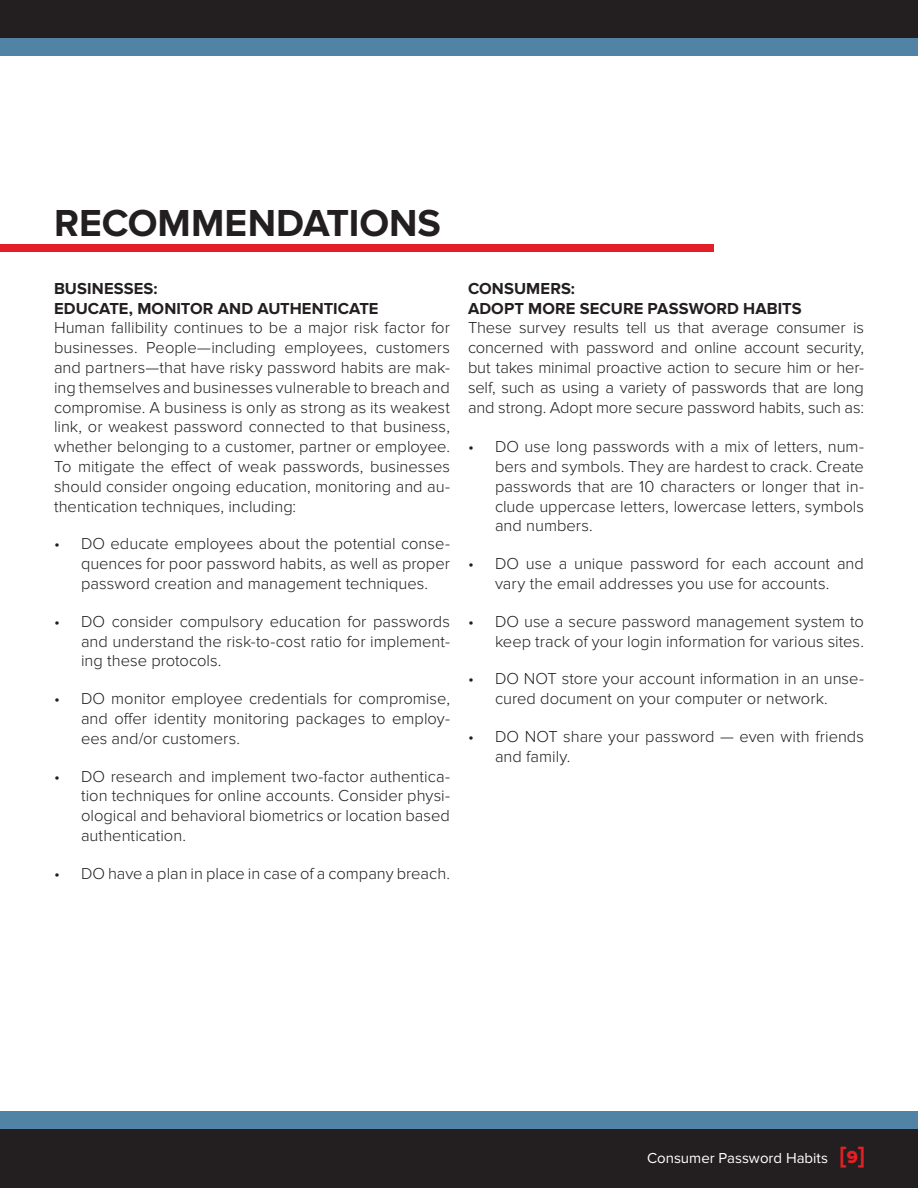
<style>
.page{position:relative;width:918px;height:1188px;background:#fff}
.page>*{position:absolute;margin:0;border:0;box-sizing:border-box;transform-origin:0 0}
.t1{font:700 39px "Proxima Nova";color:#231f20}
.Body{font:300 16.5px/19.8px "Proxima Nova";color:#231f20;text-align:justify}
.Body-2{font:700 16.5px "Proxima Nova";letter-spacing:.005em;color:#231f20}
.t2{font:15px "Proxima Nova";color:#fff}
.s1{font-family:"Proxima Nova Extrabld";font-size:24px;color:#e41f25}
.s2{font-family:"Proxima Nova Extrabld";font-size:18px;color:#e41f25}
</style>
<div class="page">
<div style="left:0;top:0;width:918px;height:38px;background:#231f20"></div>
<div style="left:0;top:38px;width:918px;height:18px;background:#5083a4"></div>
<div style="left:0;top:1129px;width:918px;height:59px;background:#231f20"></div>
<div style="left:0;top:1111px;width:918px;height:18px;background:#5083a4"></div>
<div style="left:0;top:245px;width:714px;height:7px;background:#e31f27"></div>
<p class="t1" style="left:54px;top:201px;width:389px">RECOMMENDATIONS</p>
<p class="Body-2" style="left:54px;top:279px;width:105px">BUSINESSES:</p>
<p class="Body-2" style="left:54px;top:299px;width:326px">EDUCATE, MONITOR AND AUTHENTICATE</p>
<p class="Body" style="left:54px;top:318px;width:398px">Human fallibility continues to be a major risk factor for businesses. People—including employees, customers and partners—that have risky password habits are mak&shy;ing themselves and businesses vulnerable to breach and compromise. A business is only as strong as its weakest link, or weakest password connected to that business, whether belonging to a customer, partner or employee.<br>To mitigate the effect of weak passwords, businesses should consider ongoing education, monitoring and au&shy;thentication techniques, including:</p>
<p class="Body" style="left:81px;top:534px;width:371px;text-indent:-27px">• DO educate employees about the potential conse&shy;quences for poor password habits, as well as proper password creation and management techniques.</p>
<p class="Body" style="left:81px;top:612px;width:371px;text-indent:-27px">• DO consider compulsory education for passwords and understand the risk-to-cost ratio for implement&shy;ing these protocols.</p>
<p class="Body" style="left:81px;top:689px;width:371px;text-indent:-27px">• DO monitor employee credentials for compromise, and offer identity monitoring packages to employ&shy;ees and/or customers.</p>
<p class="Body" style="left:81px;top:766px;width:371px;text-indent:-27px">• DO research and implement two-factor authentica&shy;tion techniques for online accounts. Consider physi&shy;ological and behavioral biometrics or location based authentication.</p>
<p class="Body" style="left:54px;top:864px;width:397px">• DO have a plan in place in case of a company breach.</p>
<p class="Body-2" style="left:468px;top:279px;width:109px">CONSUMERS:</p>
<p class="Body-2" style="left:468px;top:299px;width:335px">ADOPT MORE SECURE PASSWORD HABITS</p>
<p class="Body" style="left:468px;top:318px;width:398px">These survey results tell us that average consumer is concerned with password and online account security, but takes minimal proactive action to secure him or her&shy;self, such as using a variety of passwords that are long and strong. Adopt more secure password habits, such as:</p>
<p class="Body" style="left:495px;top:437px;width:371px;text-indent:-27px">• DO use long passwords with a mix of letters, num&shy;bers and symbols. They are hardest to crack. Create passwords that are 10 characters or longer that in&shy;clude uppercase letters, lowercase letters, symbols and numbers.</p>
<p class="Body" style="left:468px;top:554px;width:398px;text-align:center">• DO use a unique password for each account and vary the email addresses you use for accounts.</p>
<p class="Body" style="left:468px;top:612px;width:398px;text-align:right">• DO use a secure password management system to keep track of your login information for various sites.</p>
<p class="Body" style="left:468px;top:669px;width:398px;text-align:center">• DO NOT store your account information in an unse&shy;cured document on your computer or network.</p>
<p class="Body" style="left:495px;top:727px;width:371px;text-indent:-27px">• DO NOT share your password — even with friends and family.</p>
<p class="t2" style="left:647px;top:1149px;width:220px">Consumer Password Habits <span class="s1">[</span><span class="s2">9</span><span class="s1">]</span></p>
</div>
